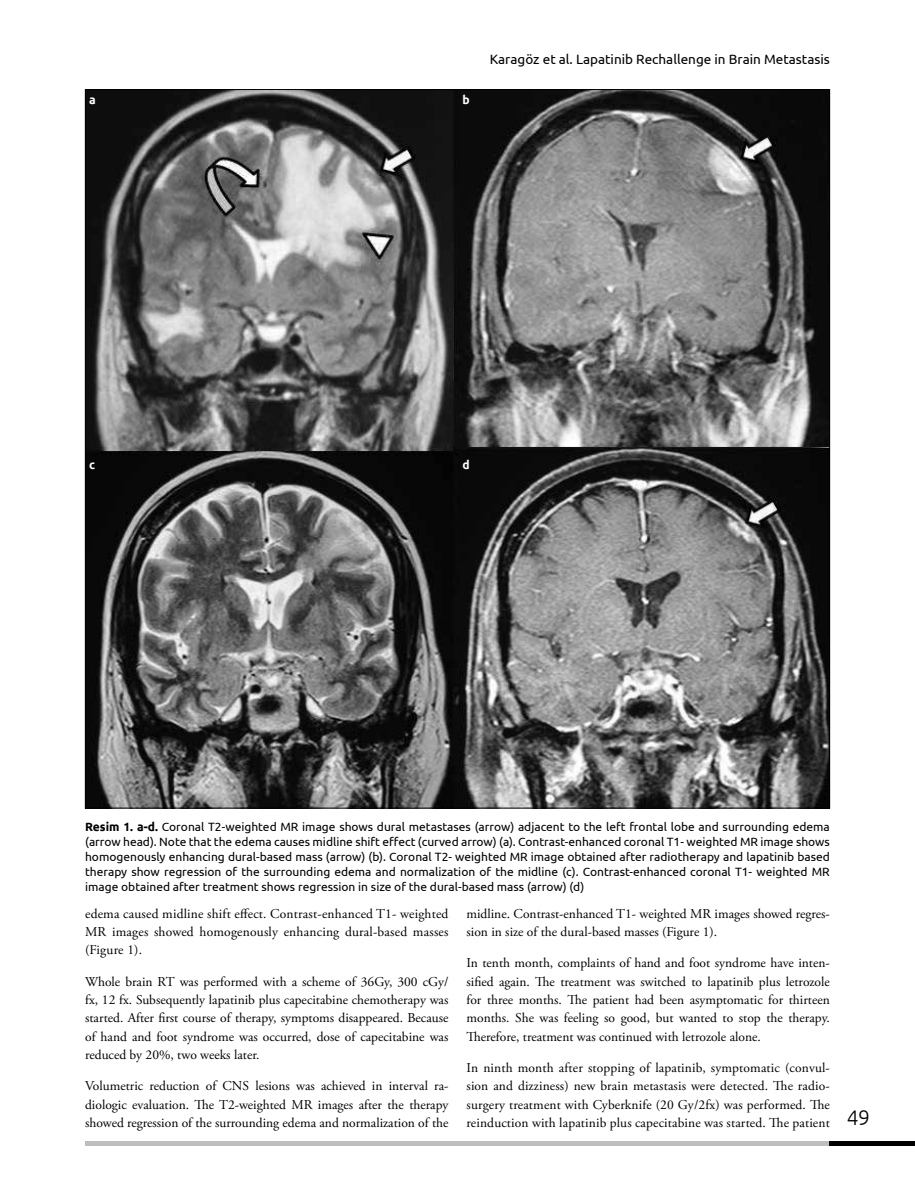
<style>
.page{position:relative;width:915px;height:1191px;background:#fff}
.page>*{position:absolute;margin:0;border:0;box-sizing:border-box;transform-origin:0 0}
.t1{font:300 21px "Ubuntu";color:#000}
.t2{font:13.5px/18.5px "Adobe Garamond Pro";color:#000;text-align:justify}
.t3{font:13.5px "Ubuntu";color:#000}
.t4{font:12px/15px "Ubuntu";color:#000;text-align:justify}
.t5{font:700 12px "Ubuntu";color:#fff}
.s1{font-weight:700}
</style>
<div class="page">
<img style="left:87px;top:91px;width:740px;height:715px">
<div style="left:85px;top:1140px;width:744px;height:5px;background:#bcbec0"></div>
<div style="left:829px;top:1140px;width:85px;height:5px;background:#000"></div>
<p class="t5" style="left:89px;top:93px;width:8px">a</p>
<p class="t5" style="left:462px;top:93px;width:9px">b</p>
<p class="t3" style="left:489px;top:51px;width:341px">Karagöz et al. Lapatinib Rechallenge in Brain Metastasis</p>
<p class="t5" style="left:89px;top:458px;width:7px">c</p>
<p class="t5" style="left:462px;top:458px;width:9px">d</p>
<p class="t4" style="left:85px;top:818px;width:746px"><span class="s1">Resim 1. a-d.</span> Coronal T2-weighted MR image shows dural metastases (arrow) adjacent to the left frontal lobe and surrounding edema (arrow head). Note that the edema causes midline shift effect (curved arrow) (a). Contrast-enhanced coronal T1- weighted MR image shows homogenously enhancing dural-based mass (arrow) (b). Coronal T2- weighted MR image obtained after radiotherapy and lapatinib based therapy show regression of the surrounding edema and normalization of the midline (c). Contrast-enhanced coronal T1- weighted MR image obtained after treatment shows regression in size of the dural-based mass (arrow) (d)</p>
<p class="t2" style="left:85px;top:904px;width:365px">edema caused midline shift effect. Contrast-enhanced T1- weighted MR images showed homogenously enhancing dural-based masses (Figure 1).</p>
<p class="t2" style="left:85px;top:972px;width:365px">Whole brain RT was performed with a scheme of 36Gy, 300 cGy/ fx, 12 fx. Subsequently lapatinib plus capecitabine chemotherapy was started. After first course of therapy, symptoms disappeared. Because of hand and foot syndrome was occurred, dose of capecitabine was reduced by 20%, two weeks later.</p>
<p class="t2" style="left:85px;top:1077px;width:365px">Volumetric reduction of CNS lesions was achieved in interval ra&shy;diologic evaluation. The T2-weighted MR images after the therapy showed regression of the surrounding edema and normalization of the</p>
<p class="t2" style="left:466px;top:904px;width:365px">midline. Contrast-enhanced T1- weighted MR images showed regres&shy;sion in size of the dural-based masses (Figure 1).</p>
<p class="t2" style="left:466px;top:954px;width:365px">In tenth month, complaints of hand and foot syndrome have inten&shy;sified again. The treatment was switched to lapatinib plus letrozole for three months. The patient had been asymptomatic for thirteen months. She was feeling so good, but wanted to stop the therapy.<br>Therefore, treatment was continued with letrozole alone.</p>
<p class="t2" style="left:466px;top:1058px;width:365px">In ninth month after stopping of lapatinib, symptomatic (convul&shy;sion and dizziness) new brain metastasis were detected. The radio&shy;surgery treatment with Cyberknife (20 Gy/2fx) was performed. The reinduction with lapatinib plus capecitabine was started. The patient</p>
<h1 class="t1" style="left:846px;top:1104px;width:25px">49</h1>
</div>
